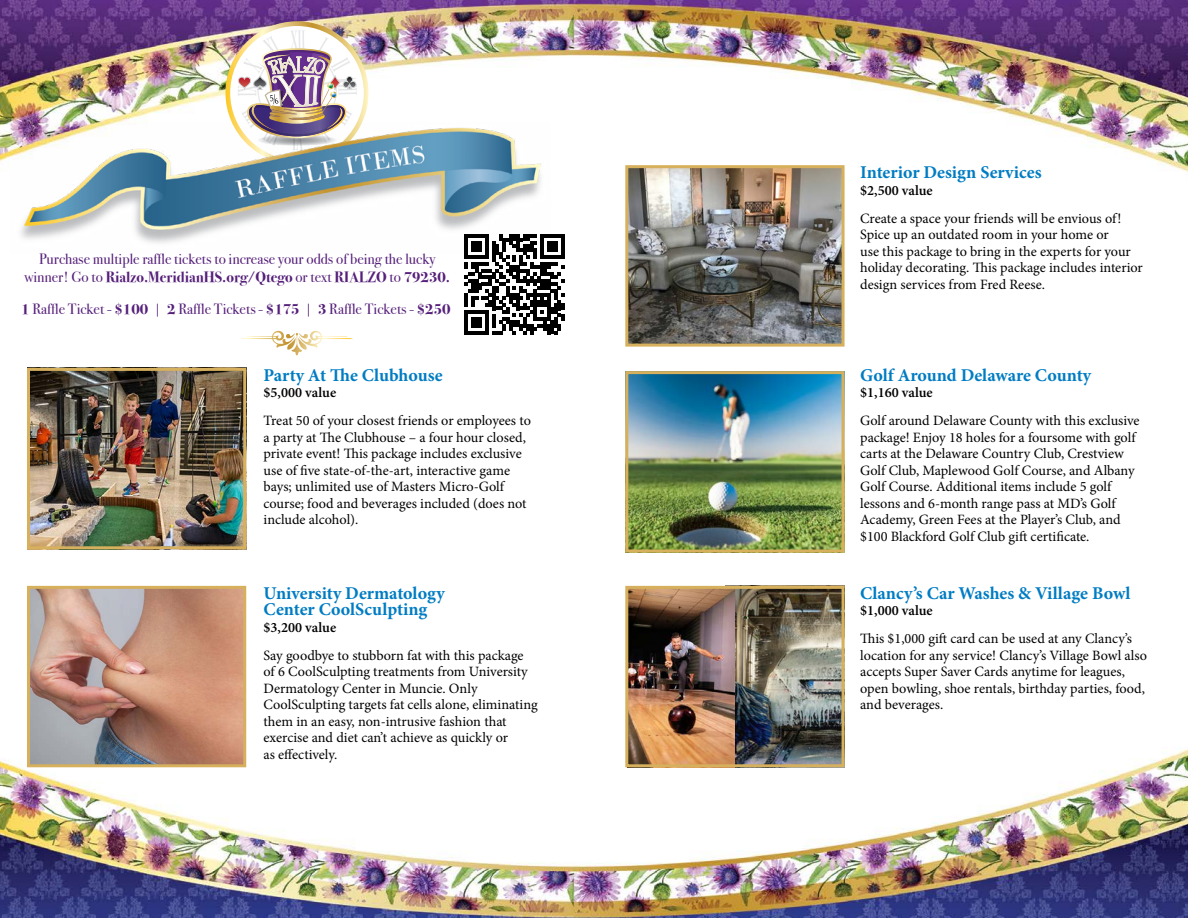
<style>
.page{position:relative;width:1188px;height:918px;background:#fff}
.page>*{position:absolute;margin:0;border:0;box-sizing:border-box;transform-origin:0 0}
.t1{font:700 18px/16.5px "Minion Pro";color:#007cc3}
.t2{font:15px/18px "Bodoni Svty Two ITCTT";color:#551f7a;text-align:center}
.t3{font:14.25px/16.5px "Minion Pro";color:#000}
.t4{font:600 14.25px "Minion Pro";color:#000}
.s1{font-weight:700}
</style>
<div class="page">
<img style="left:0;top:0;width:1188px;height:918px">
<img style="left:629px;top:375px;width:212px;height:174px">
<img style="left:629px;top:169px;width:212px;height:174px">
<div style="left:625px;top:165px;width:220px;height:182px;border:3px solid #d6b05d"></div>
<div style="left:625px;top:371px;width:220px;height:182px;border:3px solid #d6b05d"></div>
<img style="left:31px;top:372px;width:211px;height:173px">
<div style="left:27px;top:368px;width:219px;height:181px;border:3px solid #d6b05d"></div>
<img style="left:31px;top:590px;width:211px;height:173px">
<div style="left:27px;top:586px;width:219px;height:181px;border:3px solid #d6b05d"></div>
<svg style="left:228px;top:24px;width:138px;height:138px"></svg>
<div style="left:225px;top:21px;width:144px;height:143px;border:5px solid #fff;border-radius:50%"></div>
<img style="left:237px;top:23px;width:120px;height:99px">
<img style="left:11px;top:122px;width:540px;height:132px">
<svg style="left:241px;top:331px;width:111px;height:24px"></svg>
<img style="left:735px;top:590px;width:106px;height:173px">
<img style="left:629px;top:590px;width:106px;height:173px">
<div style="left:625px;top:586px;width:220px;height:181px;border:3px solid #d6b05d"></div>
<svg style="left:464px;top:234px;width:100px;height:100px"></svg>
<p class="t2" style="left:24px;top:248px;width:427px">Purchase multiple raffle tickets to increase your odds of being the lucky winner! Go to <span class="s1">Rialzo.MeridianHS.org/Qtego</span> or text <span class="s1">RIALZO</span> to <span class="s1">79230.</span></p>
<p class="t2" style="left:21px;top:298px;width:431px"><span class="s1">1</span> Raffle Ticket - <span class="s1">$100</span> | <span class="s1">2</span> Raffle Tickets - <span class="s1">$175</span> | <span class="s1">3</span> Raffle Tickets - <span class="s1">$250</span></p>
<p class="t1" style="left:264px;top:367px;width:181px">Party At The Clubhouse</p>
<p class="t4" style="left:264px;top:383px;width:74px">$5,000 value</p>
<p class="t3" style="left:264px;top:413px;width:269px">Treat 50 of your closest friends or employees to a party at The Clubhouse – a four hour closed, private event! This package includes exclusive use of five state-of-the-art, interactive game bays; unlimited use of Masters Micro-Golf course; food and beverages included (does not include alcohol).</p>
<p class="t1" style="left:264px;top:585px;width:183px">University Dermatology<br>Center CoolSculpting</p>
<p class="t4" style="left:264px;top:618px;width:74px">$3,200 value</p>
<p class="t3" style="left:264px;top:647px;width:276px">Say goodbye to stubborn fat with this package of 6 CoolSculpting treatments from University Dermatology Center in Muncie. Only CoolSculpting targets fat cells alone, eliminating them in an easy, non-intrusive fashion that exercise and diet can’t achieve as quickly or<br>as effectively.</p>
<p class="t1" style="left:860px;top:164px;width:183px">Interior Design Services</p>
<p class="t4" style="left:860px;top:180px;width:74px">$2,500 value</p>
<p class="t3" style="left:860px;top:210px;width:284px">Create a space your friends will be envious of!<br>Spice up an outdated room in your home or<br>use this package to bring in the experts for your holiday decorating. This package includes interior design services from Fred Reese.</p>
<p class="t1" style="left:860px;top:367px;width:233px">Golf Around Delaware County</p>
<p class="t4" style="left:860px;top:383px;width:74px">$1,160 value</p>
<p class="t3" style="left:860px;top:413px;width:281px">Golf around Delaware County with this exclusive package! Enjoy 18 holes for a foursome with golf carts at the Delaware Country Club, Crestview Golf Club, Maplewood Golf Course, and Albany Golf Course. Additional items include 5 golf lessons and 6-month range pass at MD’s Golf Academy, Green Fees at the Player’s Club, and $100 Blackford Golf Club gift certificate.</p>
<p class="t1" style="left:860px;top:585px;width:272px">Clancy’s Car Washes &amp; Village Bowl</p>
<p class="t4" style="left:860px;top:601px;width:74px">$1,000 value</p>
<p class="t3" style="left:860px;top:631px;width:288px">This $1,000 gift card can be used at any Clancy’s location for any service! Clancy’s Village Bowl also accepts Super Saver Cards anytime for leagues, open bowling, shoe rentals, birthday parties, food, and beverages.</p>
</div>
